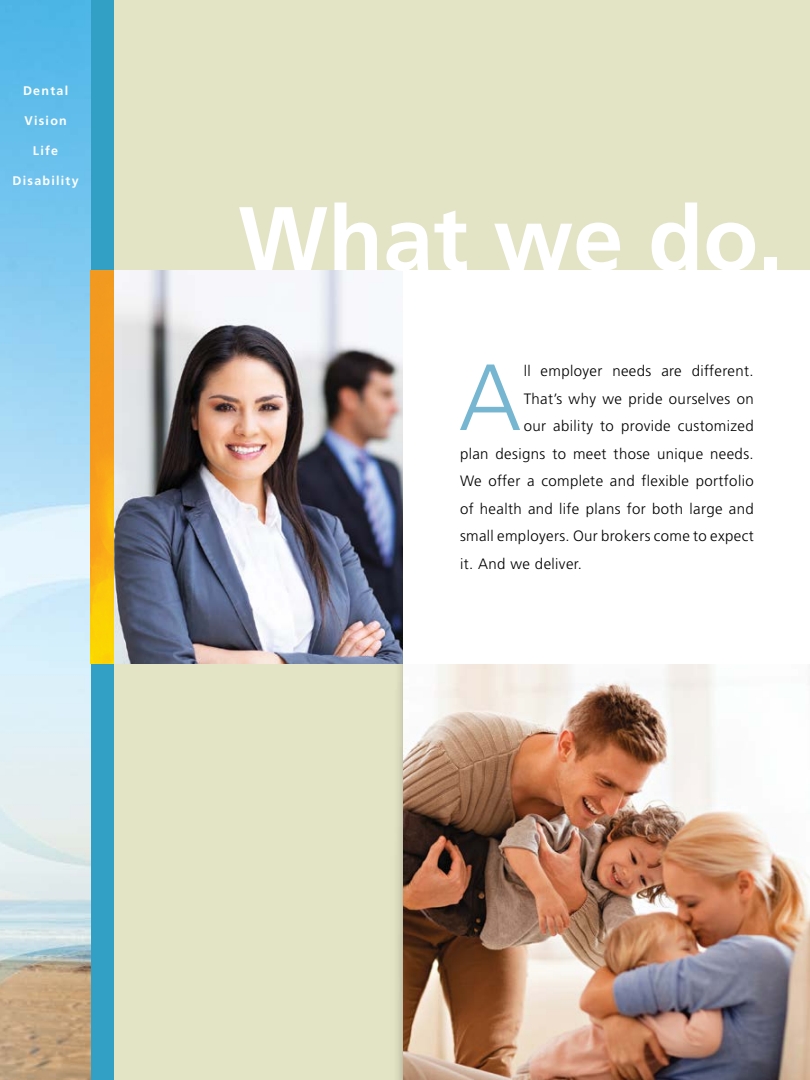
<style>
.page{position:relative;width:810px;height:1080px;background:#fff}
.page>*{position:absolute;margin:0;border:0;box-sizing:border-box;transform-origin:0 0}
.t1{font:300 93.75px "Frutiger";color:#76b6d1}
.t2{font:700 90px "Frutiger";color:#fff}
.t3{font:300 15px "Frutiger";letter-spacing:.025em;color:#000}
.t4{font:700 12.5px "Frutiger";letter-spacing:.1em;color:#fff}
</style>
<div class="page">
<div style="left:111px;top:0;width:699px;height:1080px;background:#e3e4c5"></div>
<img style="left:0;top:0;width:91px;height:1080px">
<img style="left:113px;top:270px;width:291px;height:394px">
<div style="left:91px;top:0;width:22px;height:1080px;background:#31a0c4"></div>
<img style="left:391px;top:409px;width:13px;height:671px">
<img style="left:404px;top:664px;width:406px;height:416px">
<img style="left:91px;top:270px;width:22px;height:394px">
<div style="left:404px;top:270px;width:406px;height:394px;background:#fff"></div>
<p class="t4" style="left:23px;top:83px;width:47px">Dental</p>
<p class="t4" style="left:24px;top:113px;width:44px">Vision</p>
<p class="t4" style="left:33px;top:143px;width:27px">Life</p>
<p class="t4" style="left:13px;top:173px;width:68px">Disability</p>
<h2 class="t2" style="left:238px;top:186px;width:547px">What we do.</h2>
<h1 class="t1" style="left:459px;top:345px;width:64px">A</h1>
<p class="t3" style="left:524px;top:363px;width:232px">ll employer needs are different.</p>
<p class="t3" style="left:524px;top:390px;width:232px">That’s why we pride ourselves on</p>
<p class="t3" style="left:524px;top:418px;width:232px">our ability to provide customized</p>
<p class="t3" style="left:460px;top:445px;width:295px">plan designs to meet those unique needs.</p>
<p class="t3" style="left:460px;top:473px;width:295px">We offer a complete and flexible portfolio</p>
<p class="t3" style="left:460px;top:500px;width:295px">of health and life plans for both large and</p>
<p class="t3" style="left:460px;top:528px;width:295px">small employers. Our brokers come to expect</p>
<p class="t3" style="left:460px;top:555px;width:124px">it. And we deliver.</p>
</div>
